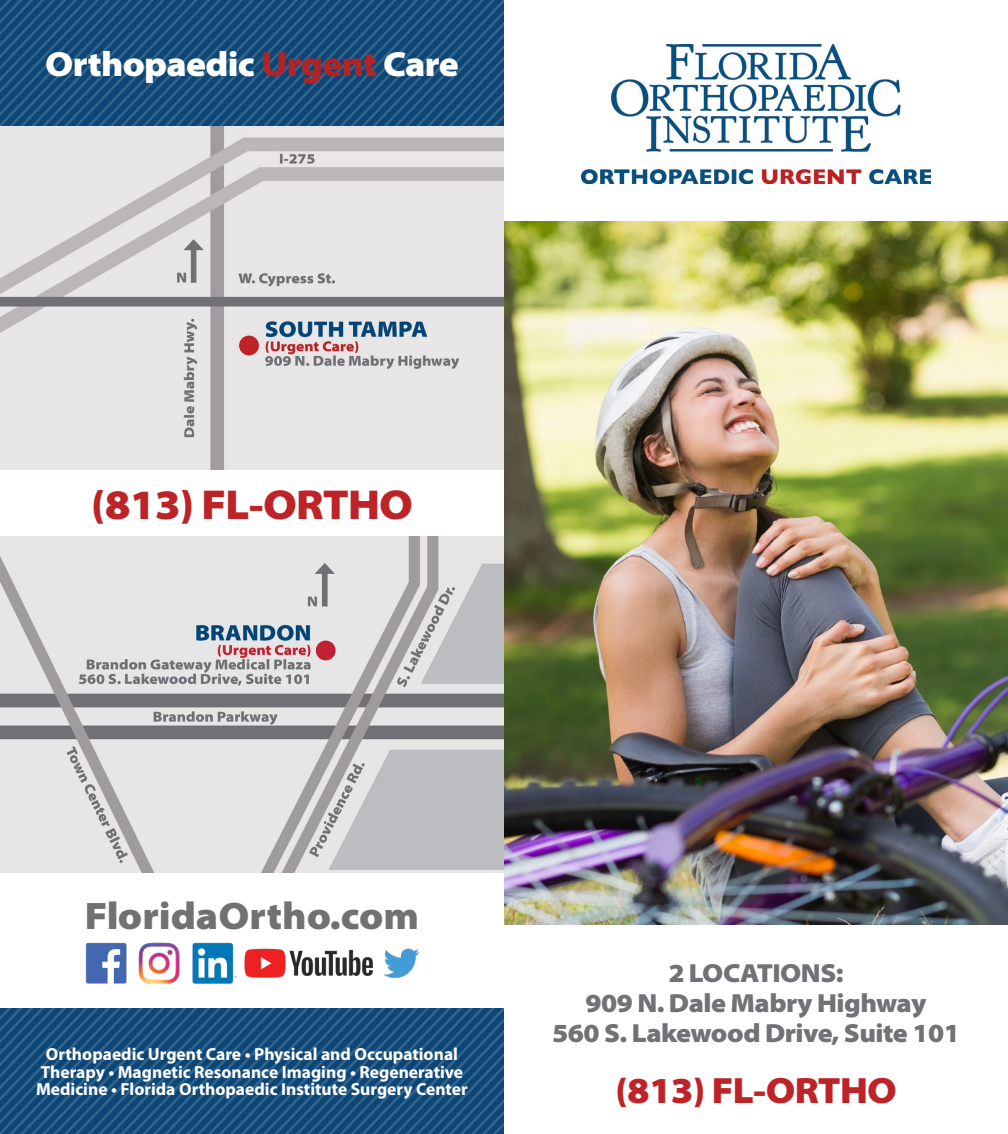
<style>
.page{position:relative;width:1008px;height:1134px;background:#fff}
.page>*{position:absolute;margin:0;border:0;box-sizing:border-box;transform-origin:0 0}
.Paragraph_Style1{font:900 semi-expanded 42px "Myriad Pro";letter-spacing:-.02em;color:#bd2327}
.Paragraph_Style1-2{font:900 semi-expanded 38.5px "Myriad Pro";color:#717073}
.Paragraph_Style1-3{font:900 semi-expanded 36.75px "Myriad Pro";letter-spacing:-.02em;color:#bd2327}
.Paragraph_Style1-4{font:900 semi-expanded 35px "Myriad Pro";letter-spacing:-.02em;color:#fff}
.Paragraph_Style1-5{font:900 semi-expanded 26.25px "Myriad Pro";letter-spacing:-.02em;color:#717275}
.Paragraph_Style1-6{font:700 17.5px/17.5px "Myriad Pro";color:#fff;text-align:center}
.s1{color:#b12425}
</style>
<div class="page">
<svg style="left:0;top:0;width:504px;height:126px;background:#184f7c"></svg>
<svg style="left:0;top:1008px;width:504px;height:126px;background:#184f7c"></svg>
<img style="left:504px;top:221px;width:504px;height:704px">
<img style="left:582px;top:44px;width:348px;height:140px">
<img style="left:0;top:126px;width:504px;height:344px">
<img style="left:0;top:536px;width:504px;height:336px">
<img style="left:85px;top:942px;width:335px;height:42px">
<p class="Paragraph_Style1-4" style="left:45px;top:44px;width:415px">Orthopaedic <span class="s1">Urgent</span> Care</p>
<p class="Paragraph_Style1" style="left:91px;top:480px;width:324px">(813) FL-ORTHO</p>
<p class="Paragraph_Style1-2" style="left:85px;top:894px;width:336px">FloridaOrtho.com</p>
<p class="Paragraph_Style1-6" style="left:36px;top:1046px;width:433px">Orthopaedic Urgent Care • Physical and Occupational<br>Therapy • Magnetic Resonance Imaging • Regenerative<br>Medicine • Florida Orthopaedic Institute Surgery Center</p>
<p class="Paragraph_Style1-5" style="left:668px;top:958px;width:177px">2 LOCATIONS:</p>
<p class="Paragraph_Style1-5" style="left:585px;top:988px;width:343px">909 N. Dale Mabry Highway</p>
<p class="Paragraph_Style1-5" style="left:552px;top:1018px;width:409px">560 S. Lakewood Drive, Suite 101</p>
<p class="Paragraph_Style1-3" style="left:615px;top:1069px;width:283px">(813) FL-ORTHO</p>
</div>
